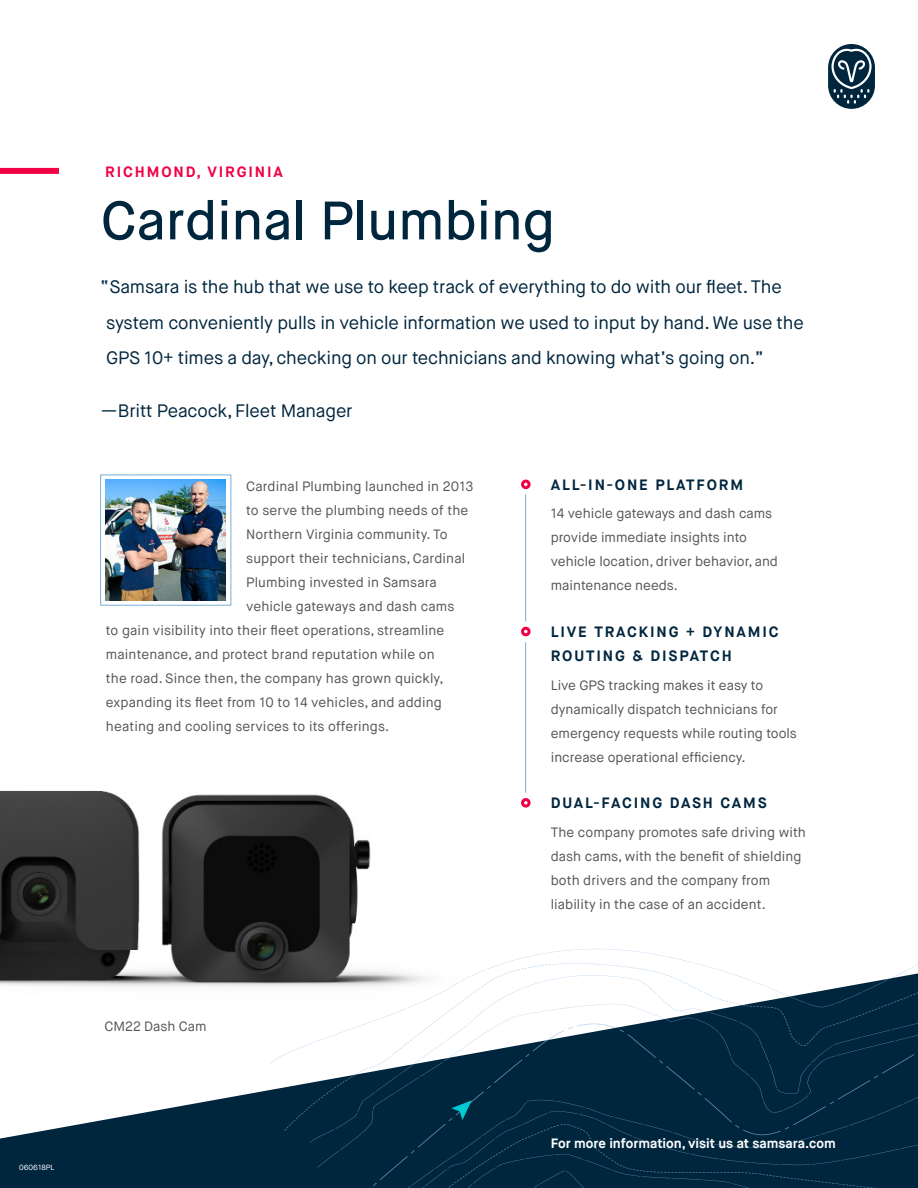
<style>
.page{position:relative;width:918px;height:1188px;background:#fff}
.page>*{position:absolute;margin:0;border:0;box-sizing:border-box;transform-origin:0 0}
.t1{font:500 54px "Maison Neue";color:#00263e}
.body_copy{font:18px/35.2px "Maison Neue";letter-spacing:-.01em;color:#00263e}
.body_copy-2{font:700 15px/24px "Maison Neue";letter-spacing:.125em;color:#00263e}
.body_copy-3{font:700 15px "Maison Neue";letter-spacing:.125em;color:#f00044}
.body_copy-4{font:13.5px/24px "Maison Neue";letter-spacing:.005em;color:#545454}
.body_copy-5{font:700 13.5px "Maison Neue";color:#fff}
.t2{font:7.5px "Maison Neue";color:#fff}
</style>
<div class="page">
<svg style="left:0;top:1092px;width:259px;height:96px;fill:#00263e"></svg>
<div style="left:521px;top:480px;width:10px;height:9px;border:3px solid #f00044;border-radius:50%"></div>
<div style="left:521px;top:627px;width:10px;height:9px;border:3px solid #f00044;border-radius:50%"></div>
<div style="left:521px;top:798px;width:10px;height:10px;border:3px solid #f00044;border-radius:50%"></div>
<hr style="left:525px;top:494px;width:1px;height:128px;background:#7bafd4">
<hr style="left:525px;top:642px;width:1px;height:151px;background:#7bafd4">
<div style="left:0;top:168px;width:59px;height:6px;background:#f00044"></div>
<svg style="left:828px;top:44px;width:47px;height:65px"></svg>
<img style="left:105px;top:480px;width:121px;height:121px">
<div style="left:100px;top:475px;width:131px;height:130px;border:1px solid #7bafd4"></div>
<img style="left:0;top:791px;width:371px;height:196px">
<div style="left:259px;top:1087px;width:32px;height:101px;background:#00263e"></div>
<svg style="left:270px;top:949px;width:648px;height:115px"></svg>
<svg style="left:310px;top:975px;width:608px;height:125px"></svg>
<svg style="left:317px;top:1004px;width:601px;height:96px;fill:#00263e"></svg>
<div style="left:294px;top:1100px;width:624px;height:88px;background:#00263e"></div>
<p class="t2" style="left:19px;top:1162px;width:37px">060618PL</p>
<p class="body_copy-3" style="left:105px;top:162px;width:179px">RICHMOND, VIRGINIA</p>
<p class="t1" style="left:101px;top:187px;width:456px">Cardinal Plumbing</p>
<p class="body_copy" style="left:101px;top:270px;width:705px">“Samsara is the hub that we use to keep track of everything to do with our fleet. The system conveniently pulls in vehicle information we used to input by hand. We use the<br>GPS 10+ times a day, checking on our technicians and knowing what’s going on.”</p>
<p class="body_copy" style="left:100px;top:393px;width:254px">—Britt Peacock, Fleet Manager</p>
<p class="body_copy-4" style="left:246px;top:475px;width:229px">Cardinal Plumbing launched in 2013</p>
<p class="body_copy-4" style="left:246px;top:499px;width:224px">to serve the plumbing needs of the</p>
<p class="body_copy-4" style="left:246px;top:523px;width:203px">Northern Virginia community. To</p>
<p class="body_copy-4" style="left:246px;top:547px;width:220px">support their technicians, Cardinal</p>
<p class="body_copy-4" style="left:246px;top:571px;width:192px">Plumbing invested in Samsara</p>
<p class="body_copy-4" style="left:246px;top:595px;width:210px">vehicle gateways and dash cams</p>
<p class="body_copy-4" style="left:106px;top:619px;width:340px">to gain visibility into their fleet operations, streamline</p>
<p class="body_copy-4" style="left:106px;top:643px;width:330px">maintenance, and protect brand reputation while on</p>
<p class="body_copy-4" style="left:106px;top:667px;width:339px">the road. Since then, the company has grown quickly,</p>
<p class="body_copy-4" style="left:106px;top:691px;width:337px">expanding its fleet from 10 to 14 vehicles, and adding</p>
<p class="body_copy-4" style="left:106px;top:715px;width:285px">heating and cooling services to its offerings.</p>
<p class="body_copy-4" style="left:105px;top:1014px;width:104px">CM22 Dash Cam</p>
<p class="body_copy-2" style="left:551px;top:473px;width:194px">ALL-IN-ONE PLATFORM</p>
<p class="body_copy-4" style="left:551px;top:502px;width:229px">14 vehicle gateways and dash cams provide immediate insights into vehicle location, driver behavior, and maintenance needs.</p>
<p class="body_copy-2" style="left:551px;top:620px;width:229px">LIVE TRACKING + DYNAMIC<br>ROUTING &amp; DISPATCH</p>
<p class="body_copy-4" style="left:551px;top:673px;width:248px">Live GPS tracking makes it easy to dynamically dispatch technicians for emergency requests while routing tools increase operational efficiency.</p>
<p class="body_copy-2" style="left:551px;top:791px;width:217px">DUAL-FACING DASH CAMS</p>
<p class="body_copy-4" style="left:551px;top:820px;width:257px">The company promotes safe driving with dash cams, with the benefit of shielding both drivers and the company from liability in the case of an accident.</p>
<p class="body_copy-5" style="left:551px;top:1135px;width:287px">For more information, visit us at samsara.com</p>
</div>
